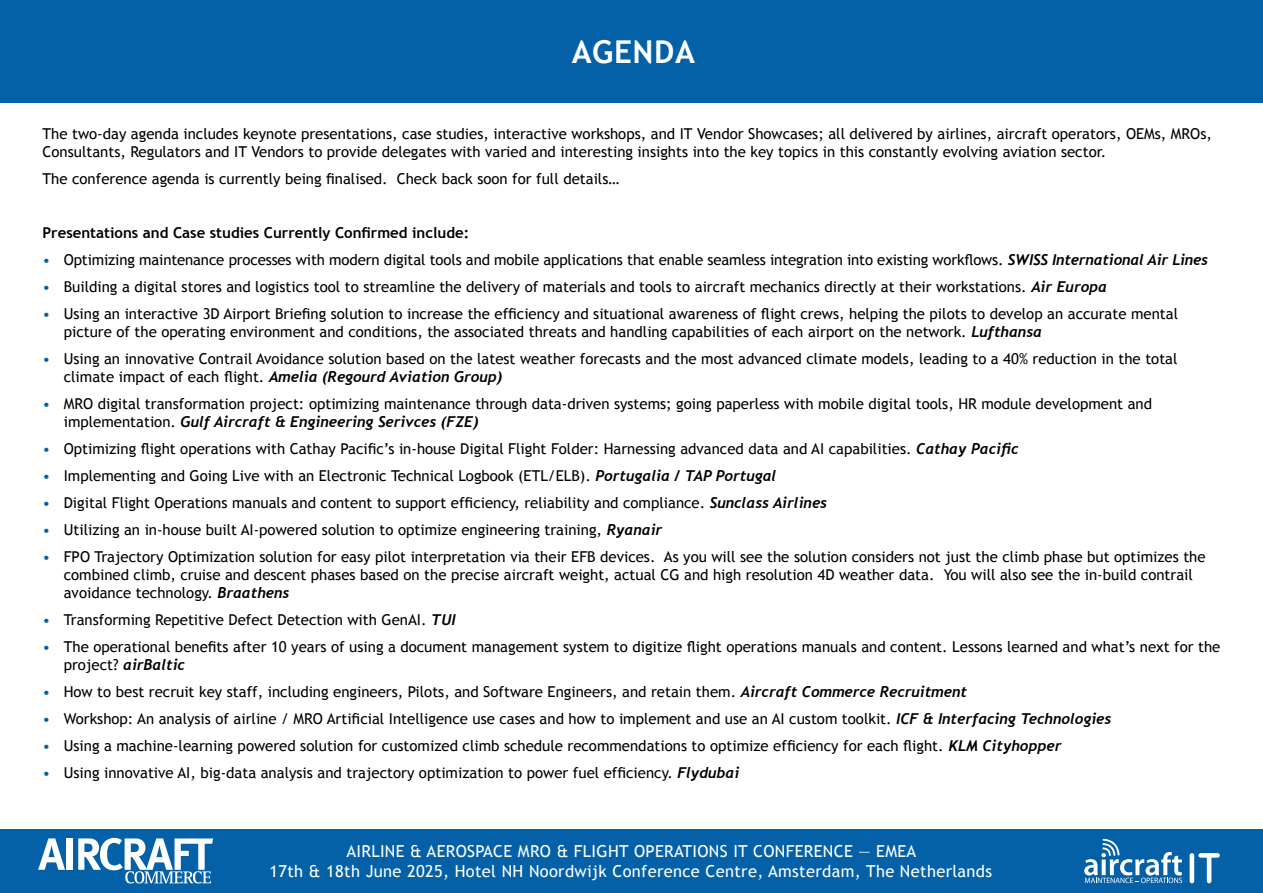
<style>
.page{position:relative;width:1263px;height:893px;background:#fff}
.page>*{position:absolute;margin:0;border:0;box-sizing:border-box;transform-origin:0 0}
.t1{font:700 31.5px "Trebuchet MS";letter-spacing:.02em;color:#fff}
.t2{font:16.5px/19.8px "Trebuchet MS";letter-spacing:.02em;color:#fff;text-align:center}
.t3{font:15px/18px "Trebuchet MS";color:#000}
.t4{font:italic 700 15px "Trebuchet";color:#000}
.t5{font:700 15px "Trebuchet MS";color:#000}
.s1{color:#0461a8}
.s2{font-family:"Trebuchet";font-weight:700;font-style:italic}
.s3{font-family:"Trebuchet MS";font-weight:400;font-style:normal}
</style>
<div class="page">
<div style="left:0;top:829px;width:1263px;height:64px;background:#0461a8"></div>
<div style="left:0;top:0;width:1263px;height:102px;background:#0461a8"></div>
<svg style="left:38px;top:838px;width:27px;height:32px"></svg>
<div style="left:67px;top:838px;width:6px;height:32px;background:#fff"></div>
<svg style="left:78px;top:838px;width:135px;height:45px"></svg>
<div style="left:1189px;top:853px;width:5px;height:30px;background:#fff;border-radius:2px"></div>
<svg style="left:1198px;top:853px;width:22px;height:30px"></svg>
<svg style="left:1084px;top:839px;width:98px;height:44px"></svg>
<h1 class="t1" style="left:572px;top:32px;width:125px">AGENDA</h1>
<p class="t3" style="left:43px;top:125px;width:1171px">The two-day agenda includes keynote presentations, case studies, interactive workshops, and IT Vendor Showcases; all delivered by airlines, aircraft operators, OEMs, MROs,<br>Consultants, Regulators and IT Vendors to provide delegates with varied and interesting insights into the key topics in this constantly evolving aviation sector.</p>
<p class="t3" style="left:43px;top:170px;width:578px">The conference agenda is currently being finalised. Check back soon for full details…</p>
<p class="t5" style="left:43px;top:223px;width:428px">Presentations and Case studies Currently Confirmed include:</p>
<p class="t3" style="left:43px;top:251px;width:1167px"><span class="s1">•</span> Optimizing maintenance processes with modern digital tools and mobile applications that enable seamless integration into existing workflows. <span class="s2">SWISS International Air Lines</span></p>
<p class="t3" style="left:43px;top:278px;width:1066px"><span class="s1">•</span> Building a digital stores and logistics tool to streamline the delivery of materials and tools to aircraft mechanics directly at their workstations. <span class="s2">Air Europa</span></p>
<p class="t3" style="left:64px;top:305px;width:1116px;text-indent:-21px"><span class="s1">•</span> Using an interactive 3D Airport Briefing solution to increase the efficiency and situational awareness of flight crews, helping the pilots to develop an accurate mental picture of the operating environment and conditions, the associated threats and handling capabilities of each airport on the network. <span class="s2">Lufthansa</span></p>
<p class="t3" style="left:43px;top:350px;width:1136px"><span class="s1">•</span> Using an innovative Contrail Avoidance solution based on the latest weather forecasts and the most advanced climate models, leading to a 40% reduction in the total</p>
<p class="t4" style="left:64px;top:367px;width:440px"><span class="s3">climate impact of each flight.</span> Amelia (Regourd Aviation Group)</p>
<p class="t3" style="left:43px;top:395px;width:1111px"><span class="s1">•</span> MRO digital transformation project: optimizing maintenance through data-driven systems; going paperless with mobile digital tools, HR module development and</p>
<p class="t4" style="left:64px;top:412px;width:416px"><span class="s3">implementation.</span> Gulf Aircraft &amp; Engineering Serivces (FZE)</p>
<p class="t3" style="left:43px;top:440px;width:977px"><span class="s1">•</span> Optimizing flight operations with Cathay Pacific’s in-house Digital Flight Folder: Harnessing advanced data and AI capabilities. <span class="s2">Cathay Pacific</span></p>
<p class="t3" style="left:43px;top:467px;width:735px"><span class="s1">•</span> Implementing and Going Live with an Electronic Technical Logbook (ETL/ELB). <span class="s2">Portugalia / TAP Portugal</span></p>
<p class="t3" style="left:43px;top:494px;width:786px"><span class="s1">•</span> Digital Flight Operations manuals and content to support efficiency, reliability and compliance. <span class="s2">Sunclass Airlines</span></p>
<p class="t3" style="left:43px;top:521px;width:621px"><span class="s1">•</span> Utilizing an in-house built AI-powered solution to optimize engineering training, <span class="s2">Ryanair</span></p>
<p class="t3" style="left:64px;top:548px;width:1143px;text-indent:-21px"><span class="s1">•</span> FPO Trajectory Optimization solution for easy pilot interpretation via their EFB devices. As you will see the solution considers not just the climb phase but optimizes the combined climb, cruise and descent phases based on the precise aircraft weight, actual CG and high resolution 4D weather data. You will also see the in-build contrail avoidance technology. <span class="s2">Braathens</span></p>
<p class="t3" style="left:43px;top:611px;width:414px"><span class="s1">•</span> Transforming Repetitive Defect Detection with GenAI. <span class="s2">TUI</span></p>
<p class="t3" style="left:43px;top:638px;width:1179px"><span class="s1">•</span> The operational benefits after 10 years of using a document management system to digitize flight operations manuals and content. Lessons learned and what’s next for the</p>
<p class="t4" style="left:64px;top:655px;width:123px"><span class="s3">project?</span> airBaltic</p>
<p class="t3" style="left:43px;top:683px;width:926px"><span class="s1">•</span> How to best recruit key staff, including engineers, Pilots, and Software Engineers, and retain them. <span class="s2">Aircraft Commerce Recruitment</span></p>
<p class="t3" style="left:43px;top:710px;width:1070px"><span class="s1">•</span> Workshop: An analysis of airline / MRO Artificial Intelligence use cases and how to implement and use an AI custom toolkit. <span class="s2">ICF &amp; Interfacing Technologies</span></p>
<p class="t3" style="left:43px;top:737px;width:1020px"><span class="s1">•</span> Using a machine-learning powered solution for customized climb schedule recommendations to optimize efficiency for each flight. <span class="s2">KLM Cityhopper</span></p>
<p class="t3" style="left:43px;top:764px;width:698px"><span class="s1">•</span> Using innovative AI, big-data analysis and trajectory optimization to power fuel efficiency. <span class="s2">Flydubai</span></p>
<p class="t2" style="left:269px;top:841px;width:724px">AIRLINE &amp; AEROSPACE MRO &amp; FLIGHT OPERATIONS IT CONFERENCE — EMEA<br>17th &amp; 18th June 2025, Hotel NH Noordwijk Conference Centre, Amsterdam, The Netherlands</p>
</div>
